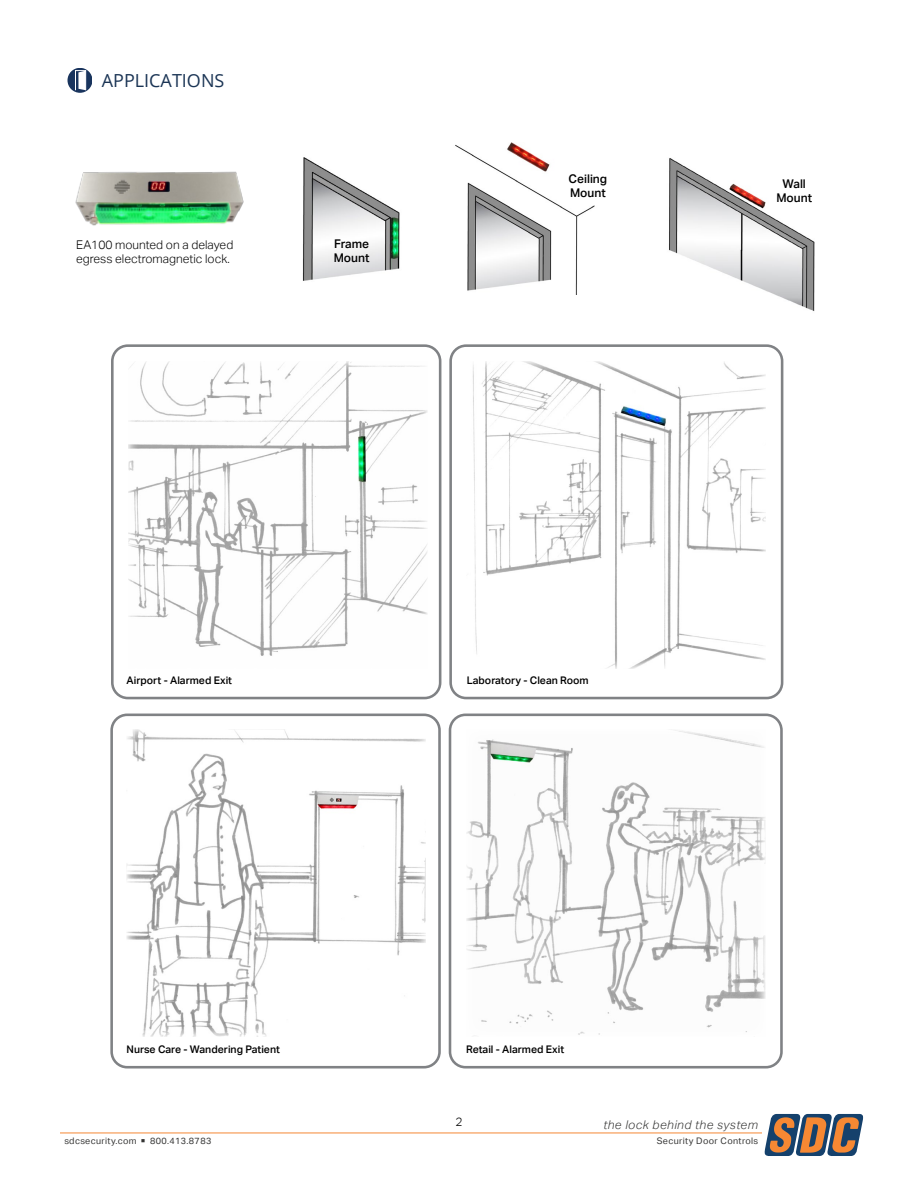
<style>
.page{position:relative;width:918px;height:1188px;background:#fff}
.page>*{position:absolute;margin:0;border:0;box-sizing:border-box;transform-origin:0 0}
.t1{font:18px "Open Sans";color:#1b3555}
.t2{font:300 12px/13.5px "Aktiv Grotesk";color:#000}
.t3{font:500 12px/14px "Aktiv Grotesk";color:#000}
.t4{font:italic 300 12px "Aktiv Grotesk";letter-spacing:.04em;color:#343433}
.t5{font:500 10.5px "Aktiv Grotesk";color:#000}
.t6{font:9px "Aktiv Grotesk";letter-spacing:.04em;color:#343433}
.s1{font-size:6.75px}
</style>
<div class="page">
<hr style="left:60px;top:1133px;width:702px;height:1px;background:#f58833">
<svg style="left:764px;top:1114px;width:99px;height:42px;background:#877469"></svg>
<div style="left:68px;top:68px;width:24px;height:25px;background:#19345d;border-radius:12px"></div>
<svg style="left:78px;top:72px;width:6px;height:17px"></svg>
<div style="left:75px;top:70px;width:11px;height:21px;border:1px solid #fff"></div>
<div style="left:111px;top:344px;width:330px;height:355px;border:3px solid #808285;border-radius:15px"></div>
<img style="left:128px;top:361px;width:299px;height:295px">
<div style="left:449px;top:344px;width:334px;height:355px;border:3px solid #808285;border-radius:15px"></div>
<div style="left:110px;top:714px;width:331px;height:355px;border:3px solid #808285;border-radius:15px"></div>
<div style="left:449px;top:714px;width:334px;height:355px;border:3px solid #808285;border-radius:15px"></div>
<img style="left:473px;top:361px;width:293px;height:308px">
<img style="left:466px;top:730px;width:299px;height:305px">
<img style="left:127px;top:729px;width:299px;height:308px">
<img style="left:302px;top:157px;width:98px;height:124px">
<img style="left:669px;top:158px;width:146px;height:153px">
<img style="left:455px;top:142px;width:140px;height:153px">
<img style="left:75px;top:171px;width:169px;height:55px">
<h1 class="t1" style="left:102px;top:68px;width:124px">APPLICATIONS</h1>
<p class="t2" style="left:76px;top:239px;width:159px">EA100 mounted on a delayed egress electromagnetic lock.</p>
<p class="t3" style="left:334px;top:237px;width:37px">Frame<br>Mount</p>
<p class="t3" style="left:569px;top:172px;width:40px">Ceiling<br>Mount</p>
<p class="t3" style="left:776px;top:176px;width:37px;text-align:center">Wall<br>Mount</p>
<p class="t5" style="left:127px;top:674px;width:107px">Airport - Alarmed Exit</p>
<p class="t5" style="left:467px;top:674px;width:123px">Laboratory - Clean Room</p>
<p class="t5" style="left:127px;top:1044px;width:155px">Nurse Care - Wandering Patient</p>
<p class="t5" style="left:466px;top:1044px;width:100px">Retail - Alarmed Exit</p>
<p class="t2" style="left:455px;top:1115px;width:9px">2</p>
<p class="t4" style="left:603px;top:1118px;width:156px">the lock behind the system</p>
<p class="t6" style="left:64px;top:1136px;width:148px">sdcsecurity.com <span class="s1">■</span> 800.413.8783</p>
<p class="t6" style="left:657px;top:1136px;width:103px">Security Door Controls</p>
</div>
